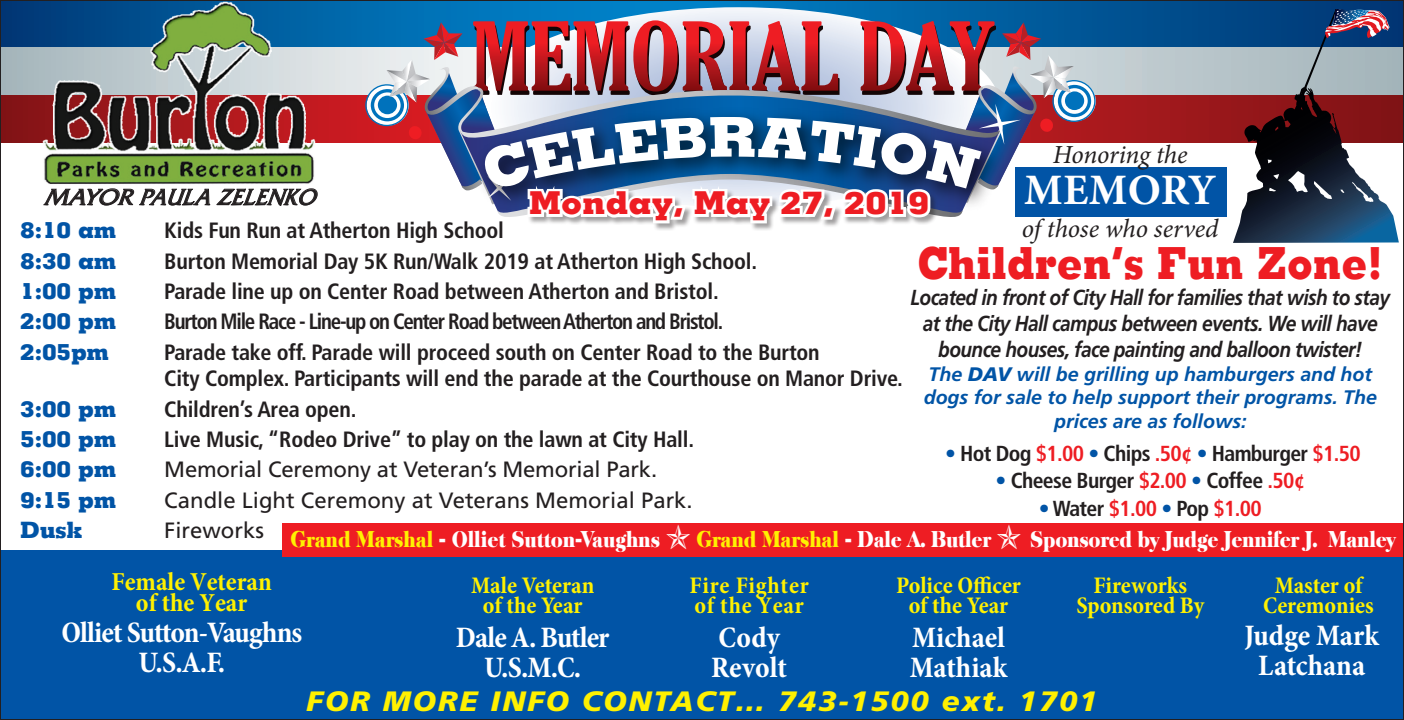
<style>
.page{position:relative;width:1404px;height:720px;background:#fff}
.page>*{position:absolute;margin:0;border:0;box-sizing:border-box;transform-origin:0 0}
.t1{font:800 43.4px "Memphis";color:#ee1d23;scale:.9 1}
.t2{font:700 43.4px "Minion Pro";letter-spacing:.005em;color:#fff}
.t3{font:800 31px "Memphis";color:#ee1d23}
.t4{font:700 condensed 30px/30px "Minion Pro";letter-spacing:-.01em;color:#fff}
.t5{font:700 condensed 30px/30px "Minion Pro";letter-spacing:-.035em;color:#fff;text-align:center}
.t6{font:700 condensed 30px/30px "Minion Pro";letter-spacing:-.03em;color:#fff;text-align:center}
.t7{font:italic 900 28px "Frutiger LT Std";letter-spacing:.065em;color:#fff101;scale:1.06 1}
.t8{font:700 condensed 26.2px/21.8px "Minion Pro";color:#fff101;text-align:center}
.t9{font:italic 26px "Minion Pro";letter-spacing:-.005em;color:#231f20}
.t10{font:700 condensed 24px/20px "Minion Pro";color:#fff101;text-align:center}
.t11{font:700 condensed 24px "Minion Pro";letter-spacing:.03em;color:#fff101}
.t12{font:italic 23.4px "Friz Quadrata";color:#231f20;scale:1.07 1}
.t13{font:700 condensed 22.2px/26.6px "Frutiger LT Std";letter-spacing:-.01em;color:#231f20}
.t14{font:22.2px "Frutiger LT Std";color:#231f20}
.t15{font:700 condensed 22.2px "Frutiger LT Std";letter-spacing:-.06em;color:#231f20;scale:.95 1}
.t16{font:800 22.2px "Memphis";letter-spacing:-.01em;color:#0154a6}
.t17{font:italic 700 21.8px/26px "Frutiger LT Std";letter-spacing:-.03em;color:#231f20;text-align:center;scale:.88 1}
.t18{font:800 21.8px "Baskerville";letter-spacing:-.01em;color:#fff;scale:.9 1}
.t19{font:700 condensed 21.8px "Frutiger LT Std";letter-spacing:-.03em;color:#231f20}
.t20{font:700 condensed 21.8px "Frutiger LT Std";letter-spacing:-.03em;color:#ee1d23}
.t21{font:italic 700 19.6px/23.4px "Frutiger LT Std";color:#0154a6;text-align:center}
.s1{font-weight:900}
.s2{color:#0154a6}
.s3{color:#ee1d23}
.s4{color:#231f20}
.s5{color:#fff101}
</style>
<div class="page">
<div style="left:0;top:550px;width:1404px;height:170px;background:#0154a6"></div>
<svg style="left:3px;top:95px;width:1398px;height:47px;background:#a3171b"></svg>
<svg style="left:3px;top:3px;width:1398px;height:44px;background:#005798"></svg>
<svg style="left:3px;top:47px;width:1398px;height:48px;background:#c0ccd0"></svg>
<svg style="left:477px;top:7px;width:523px;height:13px"></svg>
<div style="left:527px;top:187px;width:411px;height:44px;background:#231f20;opacity:.43"></div>
<svg style="left:365px;top:20px;width:731px;height:206px"></svg>
<div style="left:283px;top:523px;width:1121px;height:34px;background:#ee1d23"></div>
<div style="left:1015px;top:167px;width:212px;height:50px;background:#0154a6"></div>
<svg style="left:1233px;top:9px;width:166px;height:234px;background:#606071"></svg>
<img style="left:40px;top:0;width:278px;height:172px">
<svg style="left:43px;top:172px;width:275px;height:34px"></svg>
<p class="t9" style="left:1053px;top:137px;width:136px">Honoring the</p>
<p class="t2" style="left:1024px;top:160px;width:193px">MEMORY</p>
<p class="t9" style="left:1022px;top:211px;width:198px">of those who served</p>
<p class="t12" style="left:44px;top:184px;width:263px">MAYOR PAULAZELENKO</p>
<p class="t3" style="left:529px;top:184px;width:402px">Monday, May 27, 2019</p>
<p class="t16" style="left:20px;top:217px;width:97px">8:10 am</p>
<p class="t13" style="left:164px;top:217px;width:341px">Kids Fun Run at Atherton High School</p>
<p class="t16" style="left:20px;top:247px;width:97px">8:30 am</p>
<p class="t13" style="left:164px;top:248px;width:594px">Burton Memorial Day 5K Run/Walk 2019 at Atherton High School.</p>
<p class="t16" style="left:20px;top:277px;width:97px">1:00 pm</p>
<p class="t13" style="left:164px;top:278px;width:556px">Parade line up on Center Road between Atherton and Bristol.</p>
<p class="t16" style="left:20px;top:308px;width:97px">2:00 pm</p>
<p class="t15" style="left:164px;top:309px;width:590px">Burton Mile Race - Line-up on Center Road between Atherton and Bristol.</p>
<p class="t16" style="left:20px;top:338px;width:90px">2:05pm</p>
<p class="t13" style="left:164px;top:339px;width:740px">Parade take off. Parade will proceed south on Center Road to the Burton<br>City Complex. Participants will end the parade at the Courthouse on Manor Drive.</p>
<p class="t16" style="left:20px;top:395px;width:97px">3:00 pm</p>
<p class="t13" style="left:164px;top:396px;width:194px">Children’s Area open.</p>
<p class="t16" style="left:20px;top:425px;width:97px">5:00 pm</p>
<p class="t13" style="left:164px;top:426px;width:531px">Live Music, “Rodeo Drive” to play on the lawn at City Hall.</p>
<p class="t16" style="left:20px;top:456px;width:97px">6:00 pm</p>
<p class="t14" style="left:164px;top:457px;width:494px">Memorial Ceremony at Veteran’s Memorial Park.</p>
<p class="t16" style="left:20px;top:486px;width:97px">9:15 pm</p>
<p class="t14" style="left:164px;top:487px;width:530px">Candle Light Ceremony at Veterans Memorial Park.</p>
<p class="t16" style="left:20px;top:516px;width:64px">Dusk</p>
<p class="t14" style="left:164px;top:517px;width:101px">Fireworks</p>
<p class="t1" style="left:918px;top:237px;width:518px">Children’s Fun Zone!</p>
<p class="t17" style="left:911px;top:285px;width:546px">Located in front of City Hall for families that wish to stay at the City Hall campus between events. We will have bounce houses, face painting and balloon twister!</p>
<p class="t21" style="left:924px;top:362px;width:455px">The <span class="s1">DAV</span> will be grilling up hamburgers and hot dogs for sale to help support their programs. The prices are as follows:</p>
<p class="t19" style="left:945px;top:440px;width:417px"><span class="s2">•</span> Hot Dog <span class="s3">$1.00</span> <span class="s2">•</span> Chips <span class="s3">.50¢</span> <span class="s2">•</span> Hamburger <span class="s3">$1.50</span></p>
<p class="t19" style="left:996px;top:468px;width:311px"><span class="s2">•</span> Cheese Burger <span class="s3">$2.00</span> <span class="s2">•</span> Coffee <span class="s3">.50¢</span></p>
<p class="t20" style="left:1039px;top:495px;width:224px"><span class="s2">•</span> <span class="s4">Water</span> $1.00 <span class="s2">•</span> <span class="s4">Pop</span> $1.00</p>
<p class="t18" style="left:291px;top:526px;width:412px"><span class="s5">Grand Marshal</span> - Olliet Sutton-Vaughns</p>
<p class="t18" style="left:696px;top:526px;width:329px"><span class="s5">Grand Marshal</span> - Dale A. Butler</p>
<p class="t18" style="left:1030px;top:526px;width:408px">Sponsored by Judge Jennifer J. Manley</p>
<p class="t8" style="left:111px;top:570px;width:162px">Female Veteran of the Year</p>
<p class="t10" style="left:896px;top:575px;width:126px">Police Officer</p>
<p class="t10" style="left:471px;top:576px;width:125px">Male Veteran</p>
<p class="t10" style="left:483px;top:596px;width:101px">of the Year</p>
<p class="t6" style="left:456px;top:622px;width:155px">Dale A. Butler<br>U.S.M.C.</p>
<p class="t4" style="left:910px;top:622px;width:99px">Michael<br>Mathiak</p>
<p class="t11" style="left:690px;top:569px;width:121px">Fire Fighter</p>
<p class="t11" style="left:694px;top:589px;width:111px">of the Year</p>
<p class="t4" style="left:711px;top:622px;width:78px">Cody<br>Revolt</p>
<p class="t10" style="left:909px;top:595px;width:101px">of the Year</p>
<p class="t5" style="left:62px;top:618px;width:242px">Olliet Sutton-Vaughns<br>U.S.A.F.</p>
<p class="t10" style="left:1093px;top:575px;width:95px">Fireworks</p>
<p class="t10" style="left:1076px;top:595px;width:129px">Sponsored By</p>
<p class="t7" style="left:307px;top:685px;width:748px">FOR MORE INFO CONTACT… 743-1500 ext. 1701</p>
<p class="t10" style="left:1263px;top:575px;width:112px">Master of<br>Ceremonies</p>
<p class="t4" style="left:1244px;top:621px;width:136px;text-align:center">Judge Mark<br>Latchana</p>
</div>
